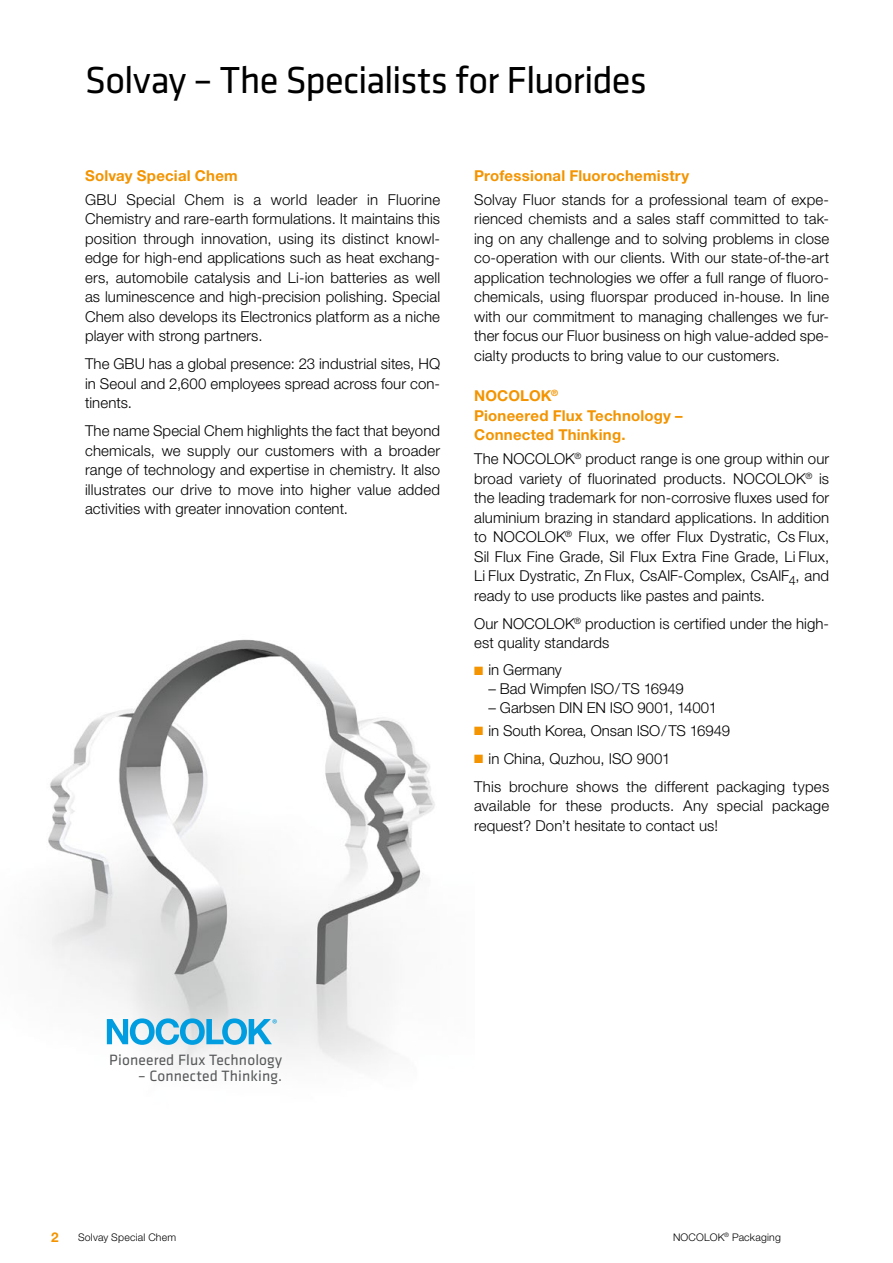
<style>
.page{position:relative;width:893px;height:1263px;background:#fff}
.page>*{position:absolute;margin:0;border:0;box-sizing:border-box;transform-origin:0 0}
.t1{font:39px "Klavika";letter-spacing:-.025em;color:#000}
.t2{font:15.45px "Klavika";letter-spacing:.01em;color:#57585a}
.t3{font:300 15px/19.5px "Helvetica Neue LT Std";letter-spacing:.005em;color:#000;text-align:justify}
.t4{font:700 15px/19.5px "Helvetica Neue LT Std";letter-spacing:.015em;color:#f39400}
.t5{font:700 13.5px "Helvetica Neue LT Std";color:#f39400}
.t6{font:12.75px "Myriad Pro";color:#009ee0}
.t7{font:300 10.5px "Helvetica Neue LT Std";letter-spacing:.02em;color:#000}
.s1{color:#f39400}
</style>
<div class="page">
<img style="left:82px;top:639px;width:338px;height:430px">
<svg style="left:107px;top:1018px;width:165px;height:27px"></svg>
<h1 class="t1" style="left:85px;top:55px;width:563px">Solvay – The Specialists for Fluorides</h1>
<p class="t4" style="left:85px;top:165px;width:154px">Solvay Special Chem</p>
<p class="t3" style="left:85px;top:189px;width:357px">GBU Special Chem is a world leader in Fluorine Chemistry and rare-earth formulations. It maintains this position through innovation, using its distinct knowl&shy;edge for high-end applications such as heat exchang&shy;ers, automobile catalysis and Li-ion batteries as well as luminescence and high-precision polishing. Special Chem also develops its Electronics platform as a niche player with strong partners.</p>
<p class="t3" style="left:85px;top:354px;width:357px">The GBU has a global presence: 23 industrial sites, HQ in Seoul and 2,600 employees spread across four con&shy;tinents.</p>
<p class="t3" style="left:85px;top:421px;width:357px">The name Special Chem highlights the fact that beyond chemicals, we supply our customers with a broader range of technology and expertise in chemistry. It also illustrates our drive to move into higher value added activities with greater innovation content.</p>
<p class="t4" style="left:474px;top:165px;width:217px">Professional Fluorochemistry</p>
<p class="t3" style="left:474px;top:189px;width:357px">Solvay Fluor stands for a professional team of expe&shy;rienced chemists and a sales staff committed to tak&shy;ing on any challenge and to solving problems in close co-operation with our clients. With our state-of-the-art application technologies we offer a full range of fluoro&shy;chemicals, using fluorspar produced in-house. In line with our commitment to managing challenges we fur&shy;ther focus our Fluor business on high value-added spe&shy;cialty products to bring value to our customers.</p>
<p class="t4" style="left:474px;top:386px;width:210px">NOCOLOK<sup>®<br></sup>Pioneered Flux Technology –<br>Connected Thinking.</p>
<p class="t3" style="left:474px;top:449px;width:357px">The NOCOLOK<sup>®</sup> product range is one group within our broad variety of fluorinated products. NOCOLOK<sup>®</sup> is the leading trademark for non-corrosive fluxes used for aluminium brazing in standard applications. In addition to NOCOLOK<sup>®</sup> Flux, we offer Flux Dystratic, Cs Flux, Sil Flux Fine Grade, Sil Flux Extra Fine Grade, Li Flux, Li Flux Dystratic, Zn Flux, CsAlF-Complex, CsAlF<sub>4</sub>, and ready to use products like pastes and paints.</p>
<p class="t3" style="left:474px;top:613px;width:357px">Our NOCOLOK<sup>®</sup> production is certified under the high&shy;est quality standards</p>
<p class="t3" style="left:474px;top:660px;width:89px"><span class="s1">■</span> in Germany</p>
<p class="t3" style="left:489px;top:679px;width:197px">– Bad Wimpfen ISO/TS 16949</p>
<p class="t3" style="left:489px;top:697px;width:230px">– Garbsen DIN EN ISO 9001, 14001</p>
<p class="t3" style="left:474px;top:720px;width:257px"><span class="s1">■</span> in South Korea, Onsan ISO/TS 16949</p>
<p class="t3" style="left:474px;top:744px;width:357px;line-height:28px"><span class="s1">■</span> in China, Quzhou, ISO 9001<br>This brochure shows the different packaging types</p>
<p class="t3" style="left:474px;top:796px;width:357px">available for these products. Any special package request? Don’t hesitate to contact us!</p>
<p class="t6" style="left:272px;top:1016px;width:7px">®</p>
<p class="t2" style="left:109px;top:1050px;width:174px">Pioneered Flux Technology</p>
<p class="t2" style="left:138px;top:1065px;width:145px">– Connected Thinking.</p>
<p class="t5" style="left:51px;top:1228px;width:9px">2</p>
<p class="t7" style="left:673px;top:1230px;width:109px">NOCOLOK<sup>®</sup> Packaging</p>
<p class="t7" style="left:78px;top:1230px;width:100px">Solvay Special Chem</p>
</div>
